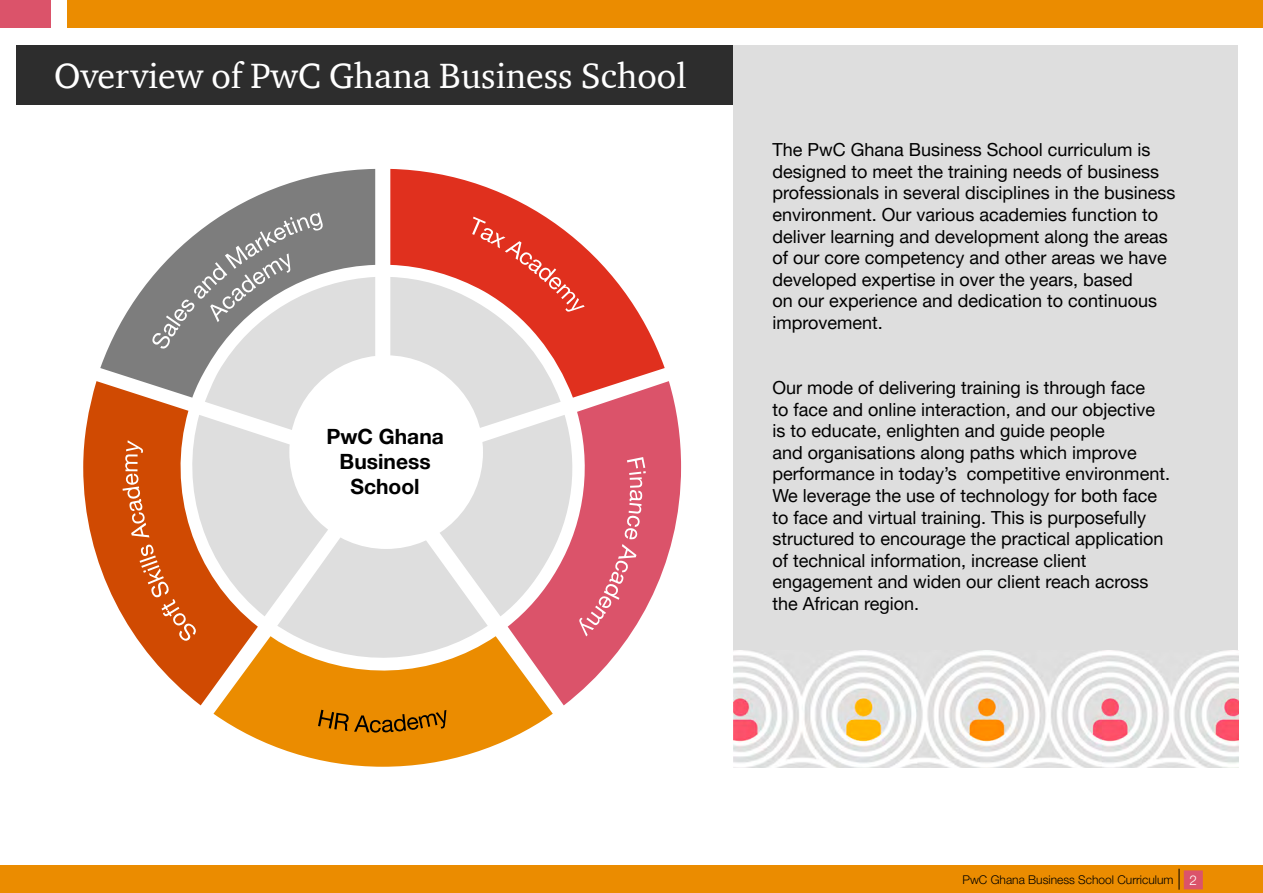
<style>
.page{position:relative;width:1263px;height:893px;background:#fff}
.page>*{position:absolute;margin:0;border:0;box-sizing:border-box;transform-origin:0 0}
.t1{font:36px "ITC Charter Com";color:#fff}
.t2{font:700 21px/25.2px "Helvetica Neue LT Pro";color:#000;text-align:center}
.t3{font:700 18.45px/22.2px "Helvetica Neue LT Pro";color:#000}
.t4{font:18px/21.6px "Helvetica Neue LT Pro";color:#000}
.t5{font:300 13.5px "Helvetica Neue LT Pro";color:#fff}
.t6{font:300 12px "Helvetica Neue LT Pro";color:#000}
</style>
<div class="page">
<div style="left:16px;top:45px;width:738px;height:60px;background:#2d2d2d"></div>
<div style="left:733px;top:45px;width:505px;height:606px;background:#dedede"></div>
<svg style="left:83px;top:381px;width:40px;height:236px;fill:#d04a02"></svg>
<svg style="left:646px;top:381px;width:35px;height:227px;fill:#db536a"></svg>
<svg style="left:100px;top:169px;width:275px;height:229px"></svg>
<svg style="left:390px;top:169px;width:275px;height:229px"></svg>
<svg style="left:123px;top:212px;width:523px;height:555px"></svg>
<img style="left:733px;top:650px;width:505px;height:117px">
<div style="left:68px;top:0;width:1195px;height:27px;background:#eb8c00"></div>
<div style="left:0;top:0;width:51px;height:27px;background:#db536a"></div>
<div style="left:0;top:866px;width:1263px;height:27px;background:#eb8c00"></div>
<div style="left:453px;top:331px;width:42px;height:38px;background:#dedede"></div>
<div style="left:495px;top:492px;width:42px;height:37px;background:#dedede"></div>
<div style="left:366px;top:586px;width:42px;height:38px;background:#dedede"></div>
<div style="left:218px;top:484px;width:42px;height:38px;background:#dedede"></div>
<div style="left:274px;top:331px;width:42px;height:38px;background:#dedede"></div>
<div style="left:316px;top:424px;width:146px;height:68px;background:#fff"></div>
<div style="left:1184px;top:870px;width:19px;height:19px;background:#db536a;border:1px solid #db536a"></div>
<svg style="left:1179px;top:869px;width:1px;height:21px"></svg>
<p class="t1" style="left:54px;top:53px;width:634px">Overview of PwC Ghana Business School</p>
<p class="t2" style="left:326px;top:423px;width:119px">PwC Ghana</p>
<p class="t2" style="left:340px;top:448px;width:92px">Business<br>School</p>
<p class="t3" style="left:323px;top:433px;width:127px">PwC Business<br>School Ghana</p>
<p class="t4" style="left:772px;top:139px;width:405px">The PwC Ghana Business School curriculum is designed to meet the training needs of business professionals in several disciplines in the business environment. Our various academies function to deliver learning and development along the areas of our core competency and other areas we have developed expertise in over the years, based<br>on our experience and dedication to continuous improvement.</p>
<p class="t4" style="left:772px;top:376px;width:399px">Our mode of delivering training is through face<br>to face and online interaction, and our objective is to educate, enlighten and guide people<br>and organisations along paths which improve performance in today’s competitive environment.<br>We leverage the use of technology for both face to face and virtual training. This is purposefully structured to encourage the practical application of technical information, increase client engagement and widen our client reach across the African region.</p>
<p class="t6" style="left:962px;top:873px;width:212px">PwC Ghana Business School Curriculum</p>
<p class="t5" style="left:1189px;top:871px;width:9px">2</p>
</div>
